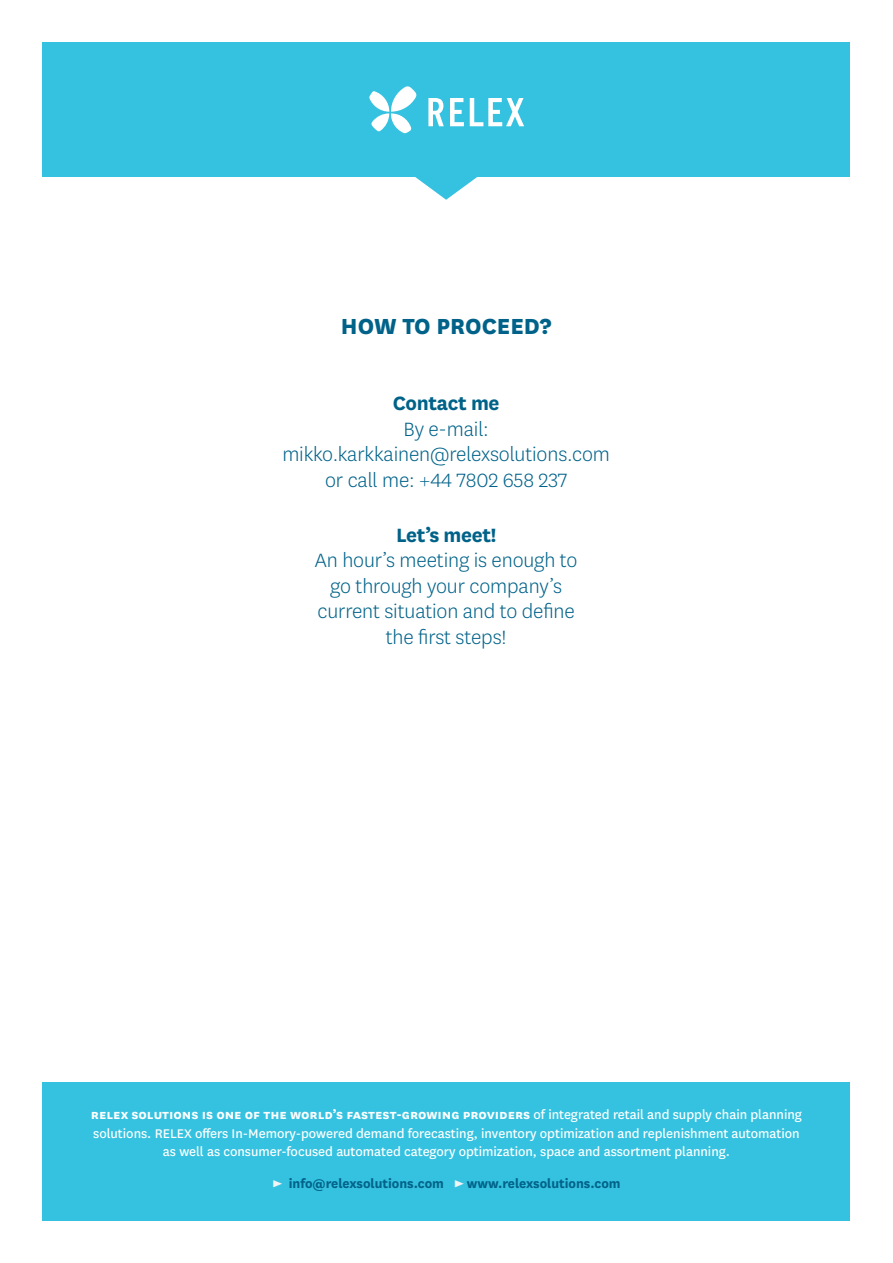
<style>
.page{position:relative;width:893px;height:1263px;background:#fff}
.page>*{position:absolute;margin:0;border:0;box-sizing:border-box;transform-origin:0 0}
.h2{font:800 25.5px "National";color:#006289}
.ingressi{font:300 22.5px/25.5px "National";letter-spacing:-.005em;color:#006289;text-align:center}
.national_leipis_9_8{font:14.7px "National";color:#fff}
.national_leipis_9_8-2{font:700 14.7px "National";color:#fff}
.national_leipis_9_8-3{font:700 14.7px "National";color:#006289}
.s1{font-weight:700}
.s2{font-weight:400}
.s3{font-weight:400;color:#f2f3f4}
</style>
<div class="page">
<div style="left:43px;top:1082px;width:807px;height:138px;background:#35c2e0"></div>
<div style="left:43px;top:43px;width:807px;height:134px;background:#35c2e0"></div>
<svg style="left:415px;top:177px;width:62px;height:23px"></svg>
<svg style="left:369px;top:86px;width:155px;height:47px"></svg>
<p class="h2" style="left:341px;top:307px;width:212px">HOW TO PROCEED?</p>
<p class="ingressi" style="left:282px;top:390px;width:329px"><span class="s1">Contact me<br></span>By e-mail: mikko.karkkainen@relexsolutions.com or call me: +44 7802 658 237</p>
<p class="ingressi" style="left:315px;top:521px;width:264px"><span class="s1">Let’s meet!<br></span>An hour’s meeting is enough to go through your company’s current situation and to define the first steps!</p>
<p class="national_leipis_9_8-2" style="left:91px;top:1104px;width:17px">RELEX</p>
<p class="national_leipis_9_8-2" style="left:132px;top:1104px;width:672px">Solutions is one of the world’s fastest-growi ng provi ders <span class="s2">of integrated retail and supply chain planning</span></p>
<p class="national_leipis_9_8" style="left:93px;top:1123px;width:708px">solutions. RELEX offers In-Memory-powered demand forecasting, inventory optimization and replenishment automation</p>
<p class="national_leipis_9_8" style="left:163px;top:1142px;width:568px">as well as consumer-focused automated category optimization, space and assortment planning.</p>
<p class="national_leipis_9_8-3" style="left:272px;top:1173px;width:350px"><span class="s3">►</span> info@relexsolutions.com <span class="s3">►</span> www.relexsolutions.com</p>
</div>
